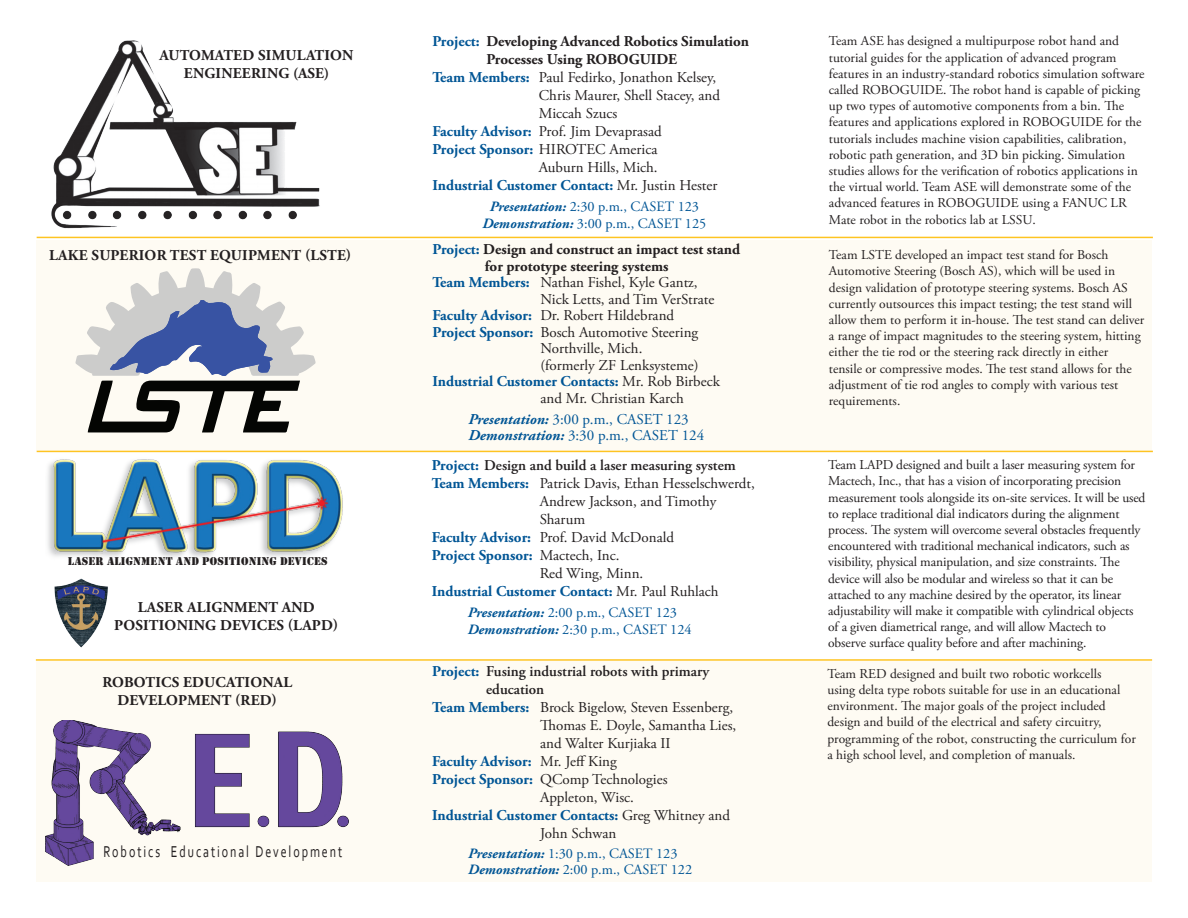
<style>
.page{position:relative;width:1188px;height:918px;background:#fff}
.page>*{position:absolute;margin:0;border:0;box-sizing:border-box;transform-origin:0 0}
.t1{font:16.5px "Corbel";letter-spacing:.16em;color:#231f20;scale:.73 1}
.t2{font:15px "Adobe Garamond Pro";color:#231f20}
.t3{font:700 15px "Adobe Garamond Pro";color:#231f20}
.t4{font:700 15px "Adobe Garamond Pro";color:#005595}
.t5{font:600 15px "Adobe Garamond Pro";color:#231f20}
.t6{font:15px/16.5px "Adobe Garamond Pro";color:#005595}
.t7{font:14.25px/16.5px "Adobe Garamond Pro";color:#005595}
.t8{font:13.5px/16.2px "Adobe Garamond Pro";color:#231f20}
.t9{font:11.7px "Stencil";letter-spacing:.02em;color:#231f20}
.s1{color:#005595}
.s2{font-weight:700;color:#005595}
.s3{font-weight:400;color:#231f20}
.s4{font-weight:700;font-style:italic}
</style>
<div class="page">
<div style="left:37px;top:240px;width:1115px;height:211px;background:#fefbf3"></div>
<div style="left:36px;top:661px;width:1115px;height:220px;background:#fefbf3"></div>
<img style="left:54px;top:578px;width:54px;height:70px">
<img style="left:50px;top:459px;width:293px;height:95px">
<svg style="left:75px;top:268px;width:241px;height:165px"></svg>
<img style="left:51px;top:40px;width:269px;height:189px">
<hr style="left:37px;top:237px;width:1116px;height:1px;background:#fec422">
<hr style="left:37px;top:451px;width:1116px;height:1px;background:#fec422">
<hr style="left:36px;top:659px;width:1116px;height:2px;background:#fec422">
<img style="left:45px;top:720px;width:304px;height:146px">
<p class="t3" style="left:160px;top:47px;width:21px">Automated</p>
<p class="t3" style="left:258px;top:47px;width:19px">Simu</p>
<p class="t3" style="left:297px;top:47px;width:20px">latio</p>
<p class="t3" style="left:342px;top:47px;width:13px">n</p>
<p class="t3" style="left:184px;top:65px;width:59px">Engineeri</p>
<p class="t3" style="left:267px;top:65px;width:64px">ng (ASE)</p>
<p class="t3" style="left:49px;top:246px;width:61px">Lake Superior</p>
<p class="t3" style="left:170px;top:246px;width:20px">Test</p>
<p class="t3" style="left:210px;top:246px;width:32px">Equipme</p>
<p class="t3" style="left:280px;top:246px;width:73px">nt (LSTE)</p>
<p class="t9" style="left:68px;top:555px;width:261px">LASER ALIGNMENT AND POSITIONING DEVICES</p>
<p class="t3" style="left:138px;top:598px;width:11px">Laser</p>
<p class="t3" style="left:187px;top:598px;width:125px">Alignment and</p>
<p class="t3" style="left:114px;top:616px;width:19px">Positio</p>
<p class="t3" style="left:177px;top:616px;width:84px">ning Devices</p>
<p class="t3" style="left:288px;top:616px;width:52px">(LAPD)</p>
<p class="t3" style="left:102px;top:673px;width:21px">Robotics</p>
<p class="t3" style="left:183px;top:673px;width:11px">educatio</p>
<p class="t3" style="left:262px;top:673px;width:31px">nal</p>
<p class="t3" style="left:118px;top:691px;width:61px">developme</p>
<p class="t3" style="left:210px;top:691px;width:68px">nt (RED)</p>
<p class="t1" style="left:104px;top:842px;width:329px">Robotics Educational Development</p>
<p class="t3" style="left:432px;top:33px;width:318px"><span class="s1">Project:</span> Developing Advanced Robotics Simulation</p>
<p class="t3" style="left:486px;top:51px;width:192px">Processes Using ROBOGUIDE</p>
<p class="t2" style="left:432px;top:69px;width:285px"><span class="s2">Team Members:</span> Paul Fedirko, Jonathon Kelsey,</p>
<p class="t2" style="left:539px;top:87px;width:183px">Chris Maurer, Shell Stacey, and</p>
<p class="t2" style="left:539px;top:105px;width:80px">Miccah Szucs</p>
<p class="t2" style="left:432px;top:123px;width:231px"><span class="s2">Faculty Advisor:</span> Prof. Jim Devaprasad</p>
<p class="t4" style="left:432px;top:141px;width:227px">Project Sponsor: <span class="s3">HIROTEC America</span></p>
<p class="t2" style="left:539px;top:159px;width:120px">Auburn Hills, Mich.</p>
<p class="t4" style="left:432px;top:177px;width:287px">Industrial Customer Contact: <span class="s3">Mr. Justin Hester</span></p>
<p class="t7" style="left:482px;top:199px;width:225px;text-align:center"><span class="s4">Presentation:</span> 2:30 p.m., CASET 123<br><span class="s4">Demonstration:</span> 3:00 p.m., CASET 125</p>
<p class="t3" style="left:432px;top:241px;width:309px"><span class="s1">Project:</span> Design and construct an impact test stand</p>
<p class="t3" style="left:485px;top:257px;width:185px">for prototype steering systems</p>
<p class="t2" style="left:432px;top:274px;width:267px"><span class="s2">Team Members:</span> Nathan Fishel, Kyle Gantz,</p>
<p class="t2" style="left:540px;top:290px;width:175px">Nick Letts, and Tim VerStrate</p>
<p class="t2" style="left:432px;top:307px;width:243px"><span class="s2">Faculty Advisor:</span> Dr. Robert Hildebrand</p>
<p class="t2" style="left:432px;top:323px;width:267px"><span class="s2">Project Sponsor:</span> Bosch Automotive Steering</p>
<p class="t2" style="left:540px;top:340px;width:104px">Northville, Mich.</p>
<p class="t2" style="left:540px;top:356px;width:160px">(formerly ZF Lenksysteme)</p>
<p class="t4" style="left:432px;top:373px;width:289px">Industrial Customer Contacts: <span class="s3">Mr. Rob Birbeck</span></p>
<p class="t2" style="left:540px;top:389px;width:145px">and Mr. Christian Karch</p>
<p class="t6" style="left:468px;top:411px;width:237px"><span class="s4">Presentation:</span> 3:00 p.m., CASET 123<br><span class="s4">Demonstration:</span> 3:30 p.m., CASET 124</p>
<p class="t5" style="left:432px;top:457px;width:306px"><span class="s2">Project:</span> Design and build a laser measuring system</p>
<p class="t2" style="left:432px;top:475px;width:325px"><span class="s2">Team Members:</span> Patrick Davis, Ethan Hesselschwerdt,</p>
<p class="t2" style="left:540px;top:493px;width:178px">Andrew Jackson, and Timothy</p>
<p class="t2" style="left:540px;top:511px;width:47px">Sharum</p>
<p class="t2" style="left:432px;top:529px;width:244px"><span class="s2">Faculty Advisor:</span> Prof. David McDonald</p>
<p class="t4" style="left:432px;top:547px;width:189px">Project Sponsor: <span class="s3">Mactech, Inc.</span></p>
<p class="t2" style="left:540px;top:565px;width:105px">Red Wing, Minn.</p>
<p class="t4" style="left:432px;top:583px;width:288px">Industrial Customer Contact: <span class="s3">Mr. Paul Ruhlach</span></p>
<p class="t7" style="left:468px;top:605px;width:225px"><span class="s4">Presentation:</span> 2:00 p.m., CASET 123<br><span class="s4">Demonstration:</span> 2:30 p.m., CASET 124</p>
<p class="t5" style="left:432px;top:663px;width:279px"><span class="s2">Project:</span> Fusing industrial robots with primary</p>
<p class="t5" style="left:486px;top:681px;width:60px">education</p>
<p class="t2" style="left:432px;top:699px;width:303px"><span class="s2">Team Members:</span> Brock Bigelow, Steven Essenberg,</p>
<p class="t2" style="left:540px;top:717px;width:198px">Thomas E. Doyle, Samantha Lies,</p>
<p class="t2" style="left:540px;top:735px;width:132px">and Walter Kurjiaka II</p>
<p class="t4" style="left:432px;top:753px;width:186px">Faculty Advisor: <span class="s3">Mr. Jeff King</span></p>
<p class="t2" style="left:432px;top:771px;width:237px"><span class="s2">Project Sponsor:</span> QComp Technologies</p>
<p class="t2" style="left:540px;top:789px;width:95px">Appleton, Wisc.</p>
<p class="t4" style="left:432px;top:807px;width:299px">Industrial Customer Contacts: <span class="s3">Greg Whitney and</span></p>
<p class="t2" style="left:540px;top:825px;width:78px">John Schwan</p>
<p class="t7" style="left:468px;top:846px;width:225px"><span class="s4">Presentation:</span> 1:30 p.m., CASET 123<br><span class="s4">Demonstration:</span> 2:00 p.m., CASET 122</p>
<p class="t8" style="left:829px;top:33px;width:317px">Team ASE has designed a multipurpose robot hand and tutorial guides for the application of advanced program features in an industry-standard robotics simulation software called ROBOGUIDE. The robot hand is capable of picking up two types of automotive components from a bin. The features and applications explored in ROBOGUIDE for the tutorials includes machine vision capabilities, calibration, robotic path generation, and 3D bin picking. Simulation studies allows for the verification of robotics applications in the virtual world. Team ASE will demonstrate some of the advanced features in ROBOGUIDE using a FANUC LR Mate robot in the robotics lab at LSSU.</p>
<p class="t8" style="left:829px;top:247px;width:317px">Team LSTE developed an impact test stand for Bosch Automotive Steering (Bosch AS), which will be used in design validation of prototype steering systems. Bosch AS currently outsources this impact testing; the test stand will allow them to perform it in-house. The test stand can deliver a range of impact magnitudes to the steering system, hitting either the tie rod or the steering rack directly in either tensile or compressive modes. The test stand allows for the adjustment of tie rod angles to comply with various test requirements.</p>
<p class="t8" style="left:828px;top:457px;width:319px">Team LAPD designed and built a laser measuring system for Mactech, Inc., that has a vision of incorporating precision measurement tools alongside its on-site services. It will be used to replace traditional dial indicators during the alignment process. The system will overcome several obstacles frequently encountered with traditional mechanical indicators, such as visibility, physical manipulation, and size constraints. The device will also be modular and wireless so that it can be attached to any machine desired by the operator, its linear adjustability will make it compatible with cylindrical objects of a given diametrical range, and will allow Mactech to observe surface quality before and after machining.</p>
<p class="t8" style="left:827px;top:666px;width:310px">Team RED designed and built two robotic workcells<br>using delta type robots suitable for use in an educational environment. The major goals of the project included design and build of the electrical and safety circuitry, programming of the robot, constructing the curriculum for a high school level, and completion of manuals.</p>
</div>
